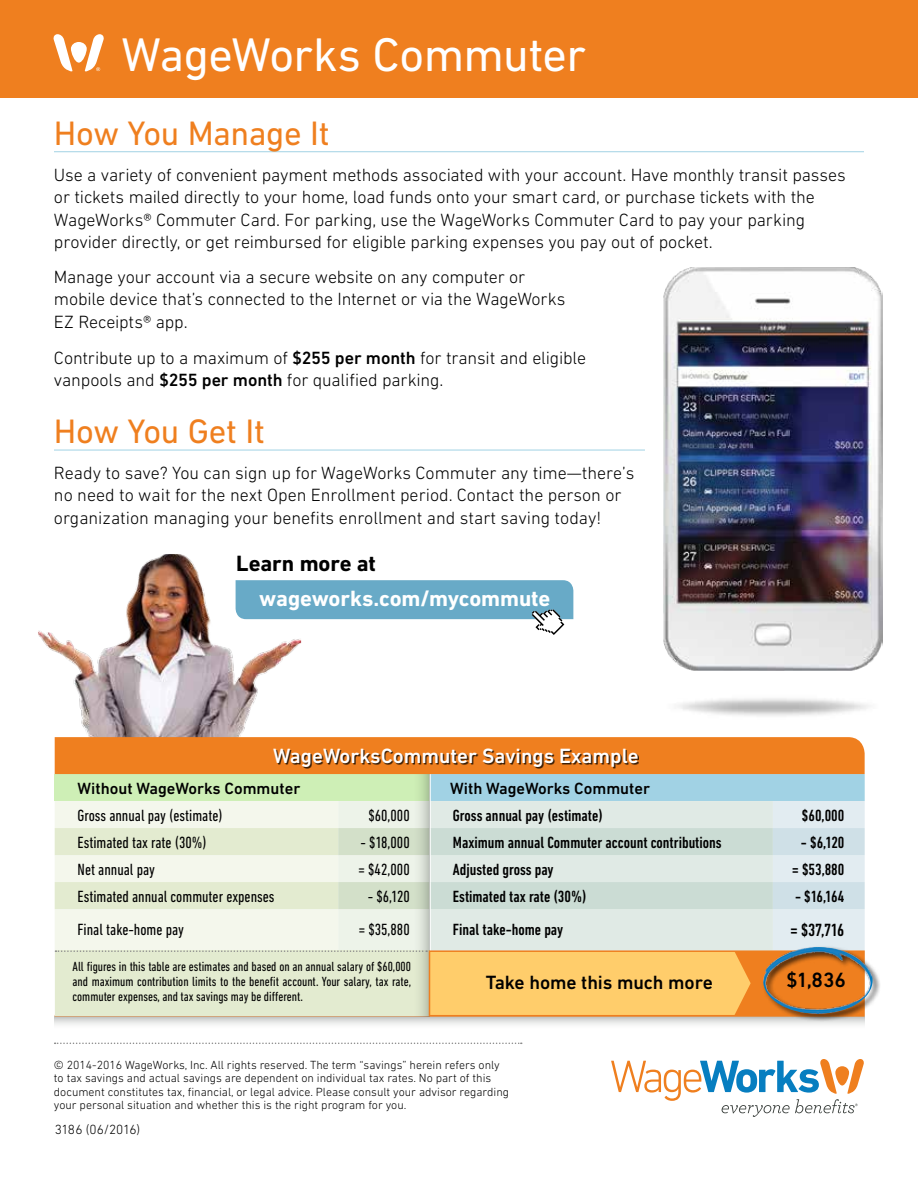
<style>
.page{position:relative;width:918px;height:1188px;background:#fff}
.page>*{position:absolute;margin:0;border:0;box-sizing:border-box;transform-origin:0 0}
.t1{font:48px "DIN Next LT Pro";letter-spacing:-.015em;color:#fff}
.t2{font:34.5px "DIN Next LT Pro";letter-spacing:-.01em;color:#ef7f1f}
.t3{font:700 22.5px "DIN Next LT Pro";letter-spacing:-.005em;color:#fff}
.t4{font:700 22.5px "DIN Next LT Pro";letter-spacing:-.005em;color:#000}
.t5{font:500 21px "DIN Next LT Pro";color:#fff}
.t6{font:500 21px "DIN Next LT Pro";color:#000}
.t7{font:500 19.5px "DIN Next LT Pro";letter-spacing:-.005em;color:#000}
.t8{font:300 18px/22.5px "DIN Next LT Pro";letter-spacing:-.005em;color:#000}
.t9{font:500 condensed 18px "DIN Next LT Pro";color:#000}
.t10{font:500 condensed 16.5px "DIN Next LT Pro";color:#000}
.t11{font:condensed 16.5px "DIN Next LT Pro";color:#000}
.t12{font:500 16.5px "DIN Next LT Pro";color:#000}
.t13{font:condensed 13.5px/15px "DIN Next LT Pro";color:#000;text-align:justify}
.t14{font:300 13.5px "DIN Next LT Pro";letter-spacing:-.02em;color:#000}
.t15{font:300 12px/13.5px "DIN Next LT Pro";color:#000}
.s1{font-weight:500}
</style>
<div class="page">
<div style="left:0;top:0;width:918px;height:97px;background:#ef7f1f"></div>
<svg style="left:54px;top:34px;width:50px;height:37px"></svg>
<hr style="left:54px;top:151px;width:810px;height:1px;background:#a1d2e4">
<hr style="left:54px;top:450px;width:591px;height:1px;background:#a1d2e4">
<img style="left:664px;top:267px;width:219px;height:404px">
<img style="left:38px;top:554px;width:263px;height:247px">
<svg style="left:236px;top:580px;width:337px;height:55px"></svg>
<svg style="left:55px;top:1016px;width:810px;height:9px"></svg>
<div style="left:762px;top:945px;width:119px;height:77px;background:#000;opacity:.75"></div>
<img style="left:865px;top:947px;width:8px;height:67px">
<svg style="left:55px;top:737px;width:810px;height:279px;background:#dfd3b1"></svg>
<svg style="left:55px;top:1043px;width:467px;height:1px"></svg>
<svg style="left:611px;top:1059px;width:253px;height:58px"></svg>
<h1 class="t1" style="left:121px;top:27px;width:466px">WageWorks Commuter</h1>
<h2 class="t2" style="left:54px;top:113px;width:277px">How You Manage It</h2>
<p class="t8" style="left:54px;top:163px;width:793px">Use a variety of convenient payment methods associated with your account. Have monthly transit passes or tickets mailed directly to your home, load funds onto your smart card, or purchase tickets with the WageWorks® Commuter Card. For parking, use the WageWorks Commuter Card to pay your parking provider directly, or get reimbursed for eligible parking expenses you pay out of pocket.</p>
<p class="t8" style="left:54px;top:265px;width:513px">Manage your account via a secure website on any computer or mobile device that’s connected to the Internet or via the WageWorks<br>EZ Receipts® app.</p>
<p class="t8" style="left:54px;top:346px;width:534px">Contribute up to a maximum of <span class="s1">$255 per month</span> for transit and eligible vanpools and <span class="s1">$255 per month</span> for qualified parking.</p>
<h2 class="t2" style="left:54px;top:411px;width:212px">How You Get It</h2>
<p class="t8" style="left:54px;top:461px;width:582px">Ready to save? You can sign up for WageWorks Commuter any time—there’s no need to wait for the next Open Enrollment period. Contact the person or organization managing your benefits enrollment and start saving today!</p>
<p class="t4" style="left:236px;top:551px;width:141px">Learn more at</p>
<p class="t3" style="left:259px;top:585px;width:293px">wageworks.com/mycommute</p>
<p class="t5" style="left:273px;top:744px;width:367px">WageWorksCommuter Savings Example</p>
<p class="t12" style="left:78px;top:779px;width:224px">Without WageWorks Commuter</p>
<p class="t12" style="left:450px;top:779px;width:201px">With WageWorks Commuter</p>
<p class="t11" style="left:78px;top:806px;width:147px">Gross annual pay (estimate)</p>
<p class="t11" style="left:368px;top:806px;width:43px">$60,000</p>
<p class="t10" style="left:453px;top:806px;width:151px">Gross annual pay (estimate)</p>
<p class="t10" style="left:802px;top:806px;width:44px">$60,000</p>
<p class="t11" style="left:78px;top:833px;width:131px">Estimated tax rate (30%)</p>
<p class="t11" style="left:361px;top:833px;width:51px">- $18,000</p>
<p class="t10" style="left:453px;top:833px;width:270px">Maximum annual Commuter account contributions</p>
<p class="t10" style="left:801px;top:833px;width:45px">- $6,120</p>
<p class="t11" style="left:78px;top:860px;width:79px">Net annual pay</p>
<p class="t11" style="left:359px;top:860px;width:53px">= $42,000</p>
<p class="t10" style="left:453px;top:860px;width:102px">Adjusted gross pay</p>
<p class="t10" style="left:792px;top:860px;width:54px">= $53,880</p>
<p class="t11" style="left:78px;top:887px;width:198px">Estimated annual commuter expenses</p>
<p class="t11" style="left:368px;top:887px;width:44px">- $6,120</p>
<p class="t10" style="left:453px;top:887px;width:135px">Estimated tax rate (30%)</p>
<p class="t10" style="left:795px;top:887px;width:51px">- $16,164</p>
<p class="t11" style="left:78px;top:920px;width:108px">Final take-home pay</p>
<p class="t11" style="left:359px;top:920px;width:52px">= $35,880</p>
<p class="t10" style="left:453px;top:920px;width:112px">Final take-home pay</p>
<p class="t9" style="left:790px;top:920px;width:56px">= $37,716</p>
<p class="t13" style="left:73px;top:959px;width:340px">All figures in this table are estimates and based on an annual salary of $60,000 and maximum contribution limits to the benefit account. Your salary, tax rate, commuter expenses, and tax savings may be different.</p>
<p class="t6" style="left:786px;top:968px;width:61px">$1,836</p>
<p class="t7" style="left:486px;top:971px;width:229px">Take home this much more</p>
<p class="t15" style="left:54px;top:1058px;width:457px">© 2014-2016 WageWorks, Inc. All rights reserved. The term “savings” herein refers only to tax savings and actual savings are dependent on individual tax rates. No part of this document constitutes tax, financial, or legal advice. Please consult your advisor regarding your personal situation and whether this is the right program for you.</p>
<p class="t14" style="left:55px;top:1122px;width:87px">3186 (06/2016)</p>
</div>
